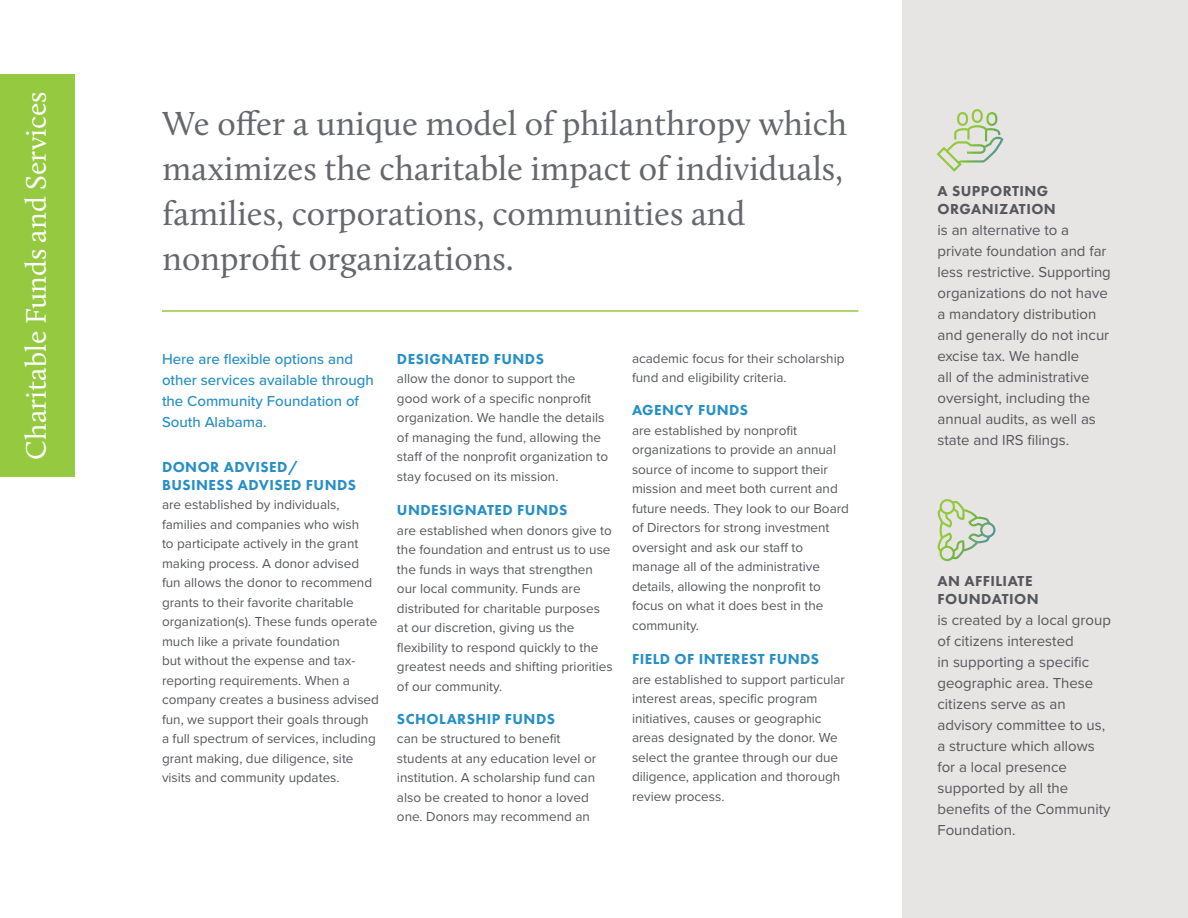
<style>
.page{position:relative;width:1188px;height:918px;background:#fff}
.page>*{position:absolute;margin:0;border:0;box-sizing:border-box;transform-origin:0 0}
.t1{font:34.5px/45px "Calluna";color:#65676d}
.t2{font:29.25px "Calluna";color:#fff}
.t3{font:15px/21px "Proxima Nova";color:#55575c}
.t4{font:800 15px/18px "Futura PT";letter-spacing:.03em;color:#268fc4}
.t5{font:500 15px/21px "Proxima Nova";color:#268fc4}
.t6{font:800 15px/18px "Futura PT";letter-spacing:.03em;color:#55575c}
.t7{font:13.5px/19.5px "Proxima Nova";color:#55575c}
</style>
<div class="page">
<div style="left:902px;top:0;width:286px;height:918px;background:#e7e5e4"></div>
<div style="left:0;top:74px;width:74px;height:402px;background:#95c93f"></div>
<hr style="left:162px;top:310px;width:696px;height:2px;background:#95c93f">
<svg style="left:937px;top:499px;width:59px;height:62px"></svg>
<svg style="left:937px;top:109px;width:66px;height:63px"></svg>
<p class="t2" style="left:18px;top:460px;width:370px;rotate:-90deg">Charitable Funds and Services</p>
<p class="t1" style="left:162px;top:101px;width:686px">We offer a unique model of philanthropy which maximizes the charitable impact of individuals, families, corporations, communities and nonprofit organizations.</p>
<p class="t5" style="left:162px;top:348px;width:213px">Here are flexible options and other services available through the Community Foundation of<br>South Alabama.</p>
<p class="t4" style="left:162px;top:458px;width:196px">DONOR ADVISED/<br>BUSINESS ADVISED FUNDS</p>
<p class="t7" style="left:162px;top:495px;width:218px">are established by individuals, families and companies who wish<br>to participate actively in the grant making process. A donor advised fun allows the donor to recommend grants to their favorite charitable organization(s). These funds operate much like a private foundation<br>but without the expense and tax&shy;reporting requirements. When a company creates a business advised fun, we support their goals through a full spectrum of services, including grant making, due diligence, site visits and community updates.</p>
<p class="t4" style="left:397px;top:350px;width:148px">DESIGNATED FUNDS</p>
<p class="t7" style="left:397px;top:369px;width:213px">allow the donor to support the good work of a specific nonprofit organization. We handle the details of managing the fund, allowing the staff of the nonprofit organization to stay focused on its mission.</p>
<p class="t4" style="left:397px;top:501px;width:172px">UNDESIGNATED FUNDS</p>
<p class="t7" style="left:397px;top:520px;width:217px">are established when donors give to the foundation and entrust us to use the funds in ways that strengthen our local community. Funds are distributed for charitable purposes at our discretion, giving us the flexibility to respond quickly to the greatest needs and shifting priorities of our community.</p>
<p class="t4" style="left:397px;top:710px;width:159px">SCHOLARSHIP FUNDS</p>
<p class="t7" style="left:397px;top:729px;width:201px">can be structured to benefit students at any education level or institution. A scholarship fund can also be created to honor a loved one. Donors may recommend an</p>
<p class="t7" style="left:632px;top:348px;width:214px">academic focus for their scholarship fund and eligibility criteria.</p>
<p class="t4" style="left:632px;top:401px;width:118px">AGENCY FUNDS</p>
<p class="t7" style="left:632px;top:420px;width:219px">are established by nonprofit organizations to provide an annual source of income to support their mission and meet both current and future needs. They look to our Board of Directors for strong investment oversight and ask our staff to manage all of the administrative details, allowing the nonprofit to focus on what it does best in the community.</p>
<p class="t4" style="left:632px;top:650px;width:189px">FIELD OF INTEREST FUNDS</p>
<p class="t7" style="left:632px;top:669px;width:215px">are established to support particular interest areas, specific program initiatives, causes or geographic areas designated by the donor. We select the grantee through our due diligence, application and thorough review process.</p>
<p class="t6" style="left:938px;top:182px;width:120px">A SUPPORTING<br>ORGANIZATION</p>
<p class="t3" style="left:938px;top:219px;width:175px">is an alternative to a private foundation and far less restrictive. Supporting organizations do not have a mandatory distribution and generally do not incur excise tax. We handle<br>all of the administrative oversight, including the annual audits, as well as state and IRS filings.</p>
<p class="t6" style="left:938px;top:572px;width:103px">AN AFFILIATE<br>FOUNDATION</p>
<p class="t3" style="left:938px;top:609px;width:175px">is created by a local group of citizens interested<br>in supporting a specific geographic area. These citizens serve as an advisory committee to us, a structure which allows for a local presence supported by all the benefits of the Community<br>Foundation.</p>
</div>
